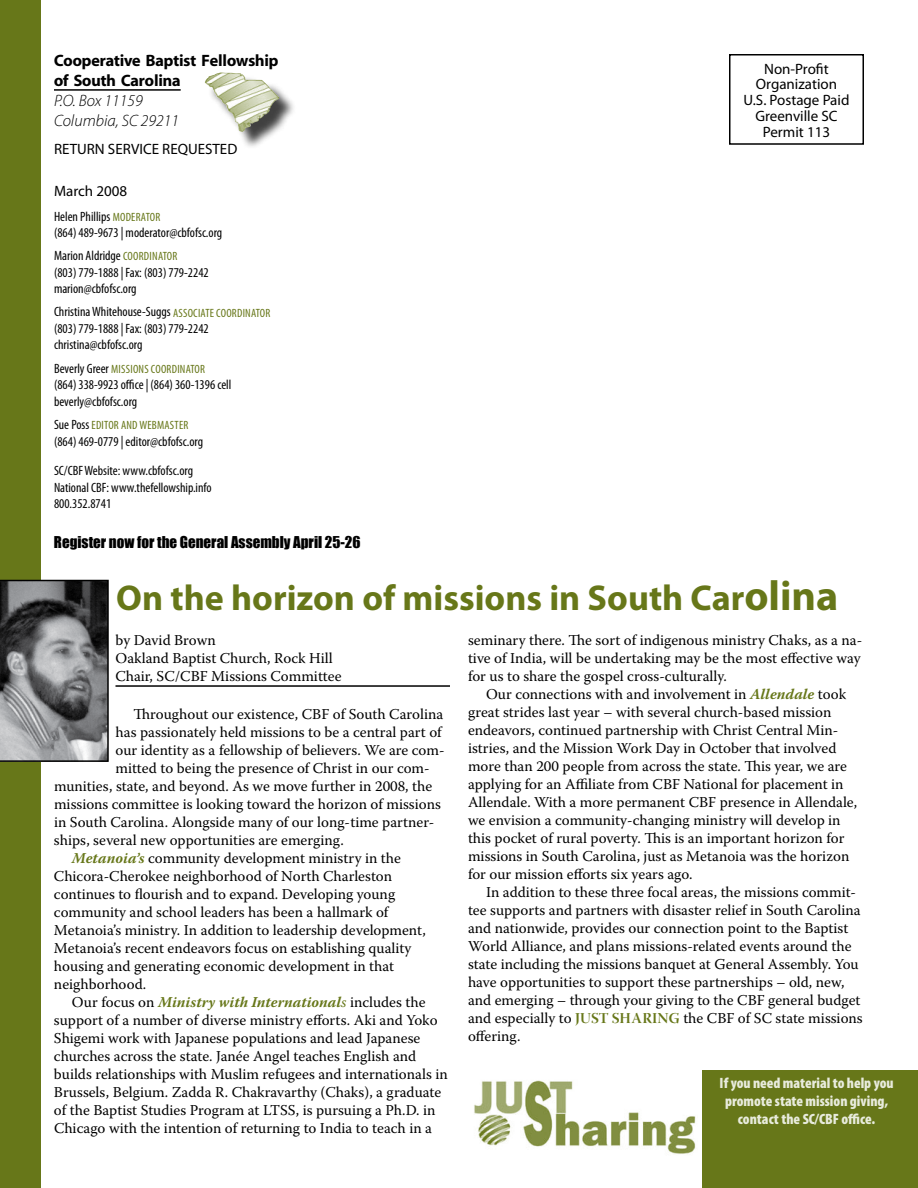
<style>
.page{position:relative;width:918px;height:1188px;background:#fff}
.page>*{position:absolute;margin:0;border:0;box-sizing:border-box;transform-origin:0 0}
.t1{font:700 36px "Myriad Pro";color:#677719}
.t2{font:700 16.5px/19.8px "Redford";color:#000}
.t3{font:italic 300 16.5px/19.8px "Myriad Pro";color:#000}
.t4{font:15px/18px "Warnock Pro";color:#000}
.t5{font:15px/15.8px "Myriad Pro";color:#000;text-align:center}
.t6{font:900 condensed 15px/18px "Myriad Pro";color:#e8ebdc;text-align:center}
.t7{font:italic 700 15px "Warnock Pro";color:#677719}
.t8{font:15px "Impact";color:#000}
.t9{font:condensed 13.5px/16.5px "Myriad Pro";color:#000}
.t10{font:condensed 12px "Myriad Pro";letter-spacing:.02em;color:#677719}
.s1{font-size:12px;color:#677719}
.s2{font-size:13.5px;color:#000}
.s3{font-size:42px}
.s4{font-weight:700;font-style:italic;color:#677719}
.s5{font-weight:400;font-style:normal;color:#000}
.s6{font-weight:400}
.s7{font-family:"Warnock Pro Bold Disp";color:#677719}
</style>
<div class="page">
<div style="left:0;top:0;width:40px;height:1188px;background:#677719"></div>
<hr style="left:54px;top:89px;width:127px;height:2px;background:#000">
<div style="left:729px;top:54px;width:135px;height:91px;border:2px solid #000"></div>
<div style="left:207px;top:74px;width:99px;height:87px;background:#000;opacity:.75"></div>
<img style="left:204px;top:72px;width:75px;height:60px">
<hr style="left:116px;top:685px;width:334px;height:2px;background:#000">
<svg style="left:0;top:580px;width:109px;height:182px;background:#737476"></svg>
<img style="left:474px;top:1080px;width:222px;height:74px">
<div style="left:702px;top:1070px;width:216px;height:118px;background:#677719"></div>
<p class="t2" style="left:54px;top:52px;width:226px">Cooperative Baptist Fellowship of South Carolina</p>
<p class="t3" style="left:54px;top:90px;width:126px">P.O. Box 11159<br>Columbia, SC 29211</p>
<p class="t5" style="left:54px;top:141px;width:185px">RETURN SERVICE REQUESTED</p>
<p class="t5" style="left:54px;top:183px;width:75px">March 2008</p>
<p class="t9" style="left:54px;top:208px;width:170px">Helen Phillips <span class="s1">Moderator<br></span>(864) 489-9673 | moderator@cbfofsc.org</p>
<p class="t9" style="left:54px;top:247px;width:156px">Marion Aldridge <span class="s1">Coordinator<br></span>(803) 779-1888 | Fax: (803) 779-2242 marion@cbfofsc.org</p>
<p class="t9" style="left:54px;top:304px;width:218px">Christina Whitehouse-Suggs <span class="s1">Associate Coordinator </span>(803) 779-1888 | Fax: (803) 779-2242 christina@cbfofsc.org</p>
<p class="t10" style="left:54px;top:362px;width:153px"><span class="s2">Beverly Greer</span> Missions Coordinator</p>
<p class="t9" style="left:54px;top:376px;width:179px">(864) 338-9923 office | (864) 360-1396 cell beverly@cbfofsc.org</p>
<p class="t10" style="left:54px;top:418px;width:136px"><span class="s2">Sue Poss</span> Editor and Webmaster</p>
<p class="t9" style="left:54px;top:433px;width:151px">(864) 469-0779 | editor@cbfofsc.org</p>
<p class="t9" style="left:54px;top:463px;width:159px">SC/CBF Website: www.cbfofsc.org<br>National CBF: www.thefellowship.info<br>800.352.8741</p>
<p class="t8" style="left:54px;top:531px;width:308px">Register now for the General Assembly April 25-26</p>
<p class="t5" style="left:744px;top:60px;width:107px">Non-Profit<br>Organization<br>U.S. Postage Paid<br>Greenville SC<br>Permit 113</p>
<h1 class="t1" style="left:116px;top:575px;width:724px">On the horizon of missions in South Car<span class="s3">olina</span></h1>
<p class="t4" style="left:116px;top:631px;width:228px">by David Brown<br>Oakland Baptist Church, Rock Hill<br>Chair, SC/CBF Missions Committee</p>
<p class="t4" style="left:134px;top:705px;width:311px">Throughout our existence, CBF of South Carolina</p>
<p class="t4" style="left:116px;top:723px;width:328px">has passionately held missions to be a central part of</p>
<p class="t4" style="left:116px;top:741px;width:331px">our identity as a fellowship of believers. We are com-</p>
<p class="t4" style="left:116px;top:759px;width:316px">mitted to being the presence of Christ in our com-</p>
<p class="t4" style="left:54px;top:777px;width:380px">munities, state, and beyond. As we move further in 2008, the</p>
<p class="t4" style="left:54px;top:795px;width:388px">missions committee is looking toward the horizon of missions</p>
<p class="t4" style="left:54px;top:813px;width:382px">in South Carolina. Alongside many of our long-time partner-</p>
<p class="t4" style="left:54px;top:831px;width:291px">ships, several new opportunities are emerging.</p>
<p class="t4" style="left:72px;top:849px;width:330px"><span class="s4">Metanoia’s</span> community development ministry in the</p>
<p class="t4" style="left:54px;top:867px;width:340px">Chicora-Cherokee neighborhood of North Charleston</p>
<p class="t4" style="left:54px;top:885px;width:343px">continues to flourish and to expand. Developing young</p>
<p class="t4" style="left:54px;top:903px;width:336px">community and school leaders has been a hallmark of</p>
<p class="t4" style="left:54px;top:921px;width:373px">Metanoia’s ministry. In addition to leadership development,</p>
<p class="t4" style="left:54px;top:939px;width:359px">Metanoia’s recent endeavors focus on establishing quality</p>
<p class="t4" style="left:54px;top:957px;width:342px">housing and generating economic development in that</p>
<p class="t4" style="left:54px;top:975px;width:94px">neighborhood.</p>
<p class="t7" style="left:72px;top:993px;width:355px"><span class="s5">Our focus on</span> Ministry with International<span class="s6">s</span> <span class="s5">includes the</span></p>
<p class="t4" style="left:54px;top:1011px;width:385px">support of a number of diverse ministry efforts. Aki and Yoko</p>
<p class="t4" style="left:54px;top:1029px;width:368px">Shigemi work with Japanese populations and lead Japanese</p>
<p class="t4" style="left:54px;top:1047px;width:364px">churches across the state. Janée Angel teaches English and</p>
<p class="t4" style="left:54px;top:1065px;width:395px">builds relationships with Muslim refugees and internationals in</p>
<p class="t4" style="left:54px;top:1083px;width:389px">Brussels, Belgium. Zadda R. Chakravarthy (Chaks), a graduate</p>
<p class="t4" style="left:54px;top:1101px;width:383px">of the Baptist Studies Program at LTSS, is pursuing a Ph.D. in</p>
<p class="t4" style="left:54px;top:1119px;width:380px">Chicago with the intention of returning to India to teach in a</p>
<p class="t4" style="left:468px;top:631px;width:396px;text-align:justify">seminary there. The sort of indigenous ministry Chaks, as a na&shy;tive of India, will be undertaking may be the most effective way for us to share the gospel cross-culturally.</p>
<p class="t4" style="left:468px;top:685px;width:391px;text-indent:18px">Our connections with and involvement in <span class="s4">Allendale</span> took great strides last year – with several church-based mission endeavors, continued partnership with Christ Central Min&shy;istries, and the Mission Work Day in October that involved more than 200 people from across the state. This year, we are applying for an Affiliate from CBF National for placement in Allendale. With a more permanent CBF presence in Allendale, we envision a community-changing ministry will develop in this pocket of rural poverty. This is an important horizon for missions in South Carolina, just as Metanoia was the horizon for our mission efforts six years ago.</p>
<p class="t4" style="left:468px;top:883px;width:396px;text-indent:18px">In addition to these three focal areas, the missions commit&shy;tee supports and partners with disaster relief in South Carolina and nationwide, provides our connection point to the Baptist World Alliance, and plans missions-related events around the state including the missions banquet at General Assembly. You have opportunities to support these partnerships – old, new, and emerging – through your giving to the CBF general budget and especially to <span class="s7">JUST SHARING</span> the CBF of SC state missions offering.</p>
<p class="t6" style="left:720px;top:1074px;width:175px">If you need material to help you promote state mission giving, contact the SC/CBF office.</p>
</div>
